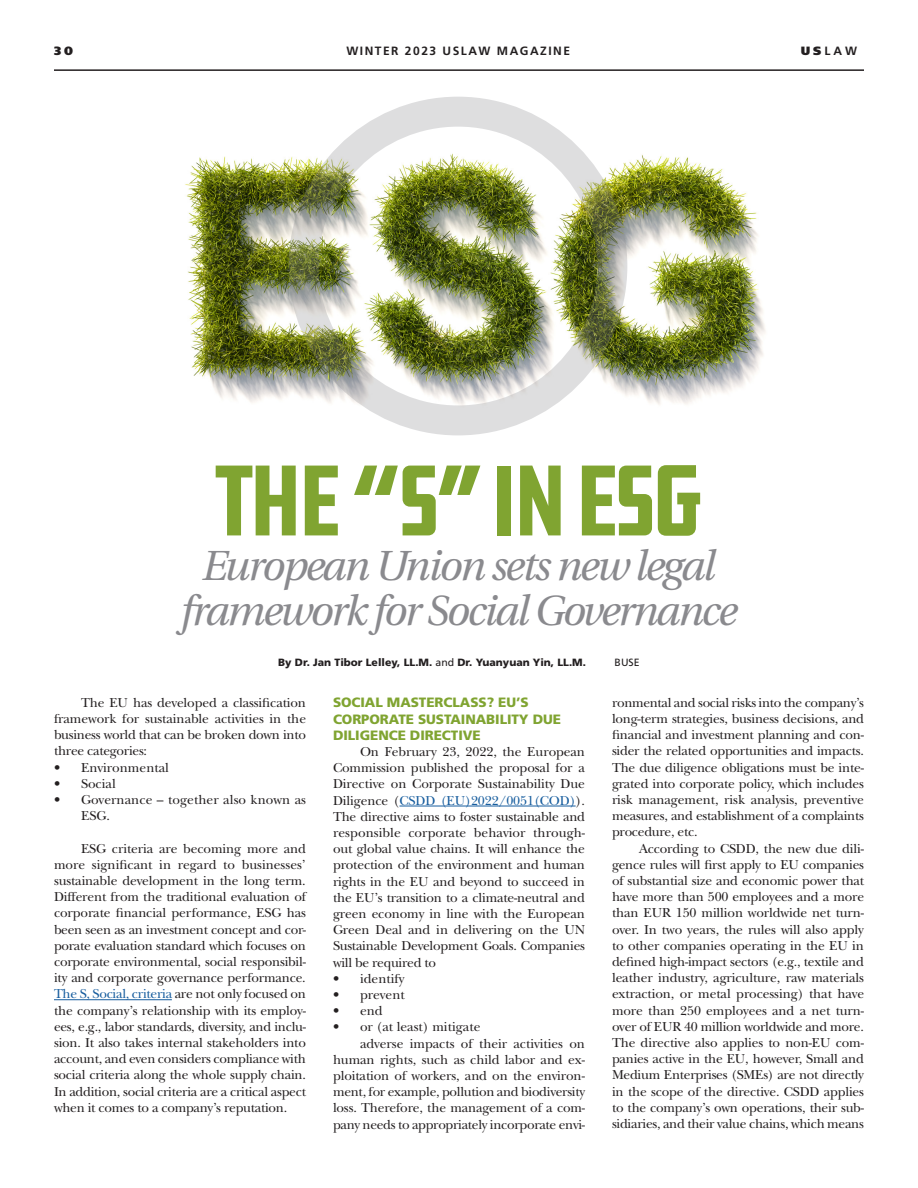
<style>
.page{position:relative;width:918px;height:1188px;background:#fff}
.page>*{position:absolute;margin:0;border:0;box-sizing:border-box;transform-origin:0 0}
.t1{font:condensed 103.5px "DDC Hardware";letter-spacing:-.07em;color:#80a431}
.t2{font:italic 42px/45px "Utopia";letter-spacing:-.05em;color:#8a8a8e;text-align:center}
.t3{font:13.5px/16.2px "New Baskerville";letter-spacing:-.02em;color:#231f20;text-align:justify}
.t4{font:900 13.5px/16.2px "Frutiger";letter-spacing:-.005em;color:#80a431}
.t5{font:13.5px "New Baskerville";color:#231f20}
.t6{font:13.5px/16.2px "New Baskerville";letter-spacing:.005em;color:#231f20}
.t7{font:700 12px "Frutiger";letter-spacing:.125em;color:#231f20}
.t8{font:900 12px "Frutiger";color:#231f20}
.t9{font:900 10.5px "Frutiger";color:#231f20}
.t10{font:10.5px "Frutiger";color:#231f20}
.s1{font-weight:900}
.s2{font-weight:400}
.s3{color:#175d9e}
</style>
<div class="page">
<img style="left:185px;top:122px;width:581px;height:314px">
<hr style="left:54px;top:69px;width:810px;height:2px;background:#231f20">
<hr style="left:54px;top:999px;width:118px;height:1px;background:#175d9e">
<hr style="left:399px;top:806px;width:177px;height:1px;background:#175d9e">
<div style="left:289px;top:97px;width:338px;height:338px;border:30px solid #8a8a8e;border-radius:50%"></div>
<p class="t8" style="left:54px;top:43px;width:20px">30</p>
<p class="t7" style="left:346px;top:44px;width:225px">WINTER 2023 USLAW MAGAZINE</p>
<p class="t7" style="left:801px;top:44px;width:58px"><span class="s1">US</span>LAW</p>
<h1 class="t1" style="left:213px;top:438px;width:493px">The ‘‘S’’ in ESG</h1>
<h2 class="t2" style="left:181px;top:544px;width:558px">European Union sets new legal framework for Social Governance</h2>
<p class="t9" style="left:278px;top:656px;width:309px">By Dr. Jan Tibor Lelley, LL.M. <span class="s2">and</span> Dr. Yuanyuan Yin, LL.M.</p>
<p class="t10" style="left:615px;top:656px;width:27px">BUSE</p>
<p class="t3" style="left:54px;top:694px;width:254px;text-indent:27px">The EU has developed a classification framework for sustainable activities in the business world that can be broken down into three categories:</p>
<p class="t5" style="left:54px;top:759px;width:117px">• Environmental</p>
<p class="t3" style="left:54px;top:775px;width:63px">• Social</p>
<p class="t6" style="left:81px;top:792px;width:227px;text-indent:-27px">• Governance – together also known as<br>ESG.</p>
<p class="t3" style="left:54px;top:840px;width:254px;text-indent:27px">ESG criteria are becoming more and more significant in regard to businesses’ sustainable development in the long term.<br>Different from the traditional evaluation of corporate financial performance, ESG has been seen as an investment concept and cor&shy;porate evaluation standard which focuses on corporate environmental, social responsibil&shy;ity and corporate governance performance.<br><span class="s3">The S, Social, criteria</span> are not only focused on the company’s relationship with its employ&shy;ees, e.g., labor standards, diversity, and inclu&shy;sion. It also takes internal stakeholders into account, and even considers compliance with social criteria along the whole supply chain.<br>In addition, social criteria are a critical aspect when it comes to a company’s reputation.</p>
<p class="t4" style="left:333px;top:694px;width:230px">SOCIAL MASTERCLASS? EU’S<br>CORPORATE SUSTAINABILITY DUE<br>DILIGENCE DIRECTIVE</p>
<p class="t3" style="left:333px;top:744px;width:254px;text-indent:27px">On February 23, 2022, the European Commission published the proposal for a Directive on Corporate Sustainability Due Diligence (<span class="s3">CSDD (EU)2022/0051(COD)</span>).<br>The directive aims to foster sustainable and responsible corporate behavior through&shy;out global value chains. It will enhance the protection of the environment and human rights in the EU and beyond to succeed in the EU’s transition to a climate-neutral and green economy in line with the European Green Deal and in delivering on the UN Sustainable Development Goals. Companies will be required to</p>
<p class="t5" style="left:333px;top:971px;width:73px">• identify</p>
<p class="t5" style="left:333px;top:987px;width:73px">• prevent</p>
<p class="t3" style="left:333px;top:1003px;width:51px">• end</p>
<p class="t5" style="left:333px;top:1019px;width:149px">• or (at least) mitigate</p>
<p class="t3" style="left:360px;top:1035px;width:227px">adverse impacts of their activities on</p>
<p class="t3" style="left:333px;top:1051px;width:254px">human rights, such as child labor and ex-</p>
<p class="t3" style="left:333px;top:1068px;width:254px">ploitation of workers, and on the environ-</p>
<p class="t3" style="left:333px;top:1084px;width:254px">ment, for example, pollution and biodiversity</p>
<p class="t3" style="left:333px;top:1100px;width:254px">loss. Therefore, the management of a com-</p>
<p class="t3" style="left:333px;top:1116px;width:254px">pany needs to appropriately incorporate envi-</p>
<p class="t3" style="left:612px;top:694px;width:254px">ronmental and social risks into the company’s long-term strategies, business decisions, and financial and investment planning and con&shy;sider the related opportunities and impacts.<br>The due diligence obligations must be inte&shy;grated into corporate policy, which includes risk management, risk analysis, preventive measures, and establishment of a complaints procedure, etc.</p>
<p class="t3" style="left:612px;top:840px;width:254px;text-indent:27px">According to CSDD, the new due dili&shy;gence rules will first apply to EU companies of substantial size and economic power that have more than 500 employees and a more than EUR 150 million worldwide net turn&shy;over. In two years, the rules will also apply to other companies operating in the EU in defined high-impact sectors (e.g., textile and leather industry, agriculture, raw materials extraction, or metal processing) that have more than 250 employees and a net turn&shy;over of EUR 40 million worldwide and more.<br>The directive also applies to non-EU com&shy;panies active in the EU, however, Small and Medium Enterprises (SMEs) are not directly in the scope of the directive. CSDD applies to the company’s own operations, their sub&shy;sidiaries, and their value chains, which means</p>
</div>
